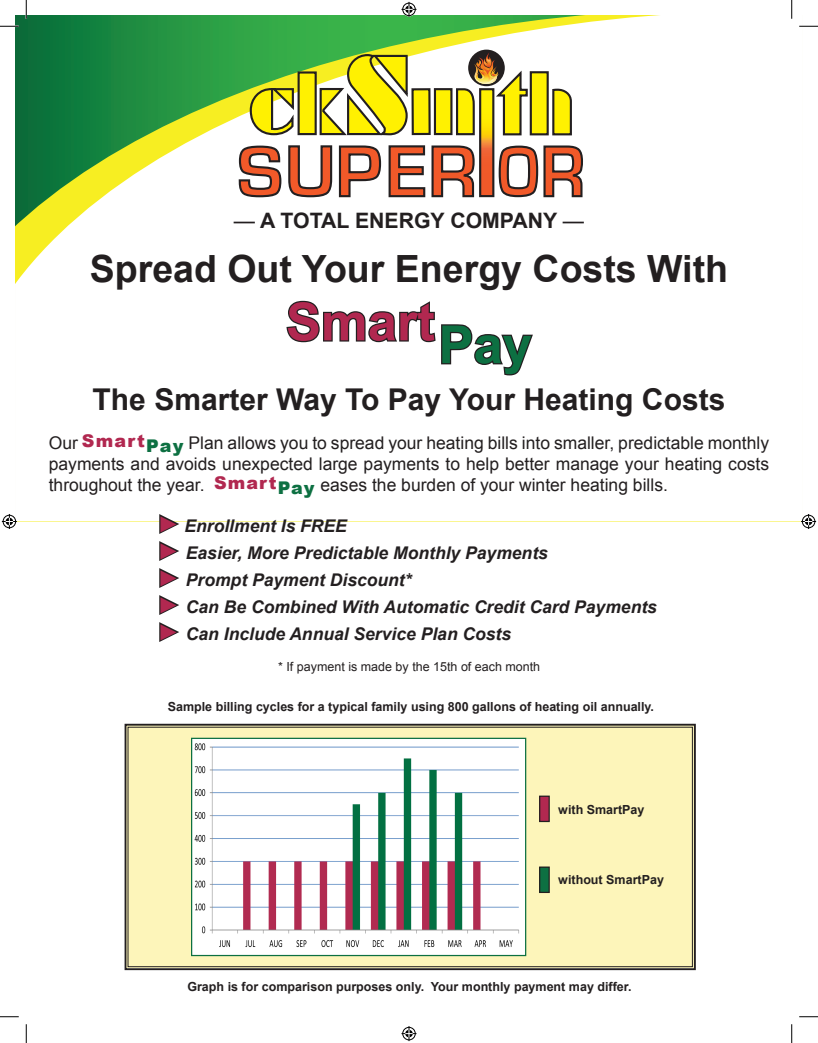
<style>
.page{position:relative;width:818px;height:1043px;background:#fff}
.page>*{position:absolute;margin:0;border:0;box-sizing:border-box;transform-origin:0 0}
.t1{font:700 52.5px "Arial";color:#b12850}
.t2{font:700 52.5px "Arial";color:#0d7042}
.t3{font:700 37.5px "Arial";color:#231f20}
.t4{font:700 30px "Arial";color:#231f20}
.t5{font:700 21.25px "Arial";color:#231f20}
.t6{font:17.5px/21px "Arial";color:#231f20;text-align:justify}
.t7{font:italic 700 17.5px "Arial";color:#231f20}
.t8{font:700 12.5px "Arial";color:#231f20}
.t9{font:12.5px "Arial";color:#231f20}
.s1{font-weight:400}
.s2{font-weight:900;color:#b12850}
.s3{font-weight:900;color:#0d7042}
.s4{font-size:22.5px;color:#b12850}
</style>
<div class="page">
<svg style="left:15px;top:15px;width:778px;height:269px"></svg>
<svg style="left:482px;top:137px;width:9px;height:57px"></svg>
<div style="left:479px;top:88px;width:15px;height:109px;border:2px solid #231f20"></div>
<svg style="left:238px;top:144px;width:237px;height:54px"></svg>
<svg style="left:497px;top:144px;width:87px;height:54px"></svg>
<div style="left:468px;top:50px;width:36px;height:36px;background:#231f20;border-radius:50%"></div>
<svg style="left:249px;top:53px;width:324px;height:84px"></svg>
<img style="left:478px;top:75px;width:16px;height:8px">
<svg style="left:157px;top:514px;width:25px;height:128px"></svg>
<svg style="left:286px;top:300px;width:247px;height:76px"></svg>
<svg style="left:124px;top:723px;width:572px;height:248px;background:#efe8b2"></svg>
<div style="left:128px;top:727px;width:564px;height:240px;border:1px solid #231f20"></div>
<div style="left:539px;top:796px;width:10px;height:25px;background:#b12850"></div>
<div style="left:539px;top:795px;width:10px;height:27px;border:1px solid #231f20"></div>
<div style="left:539px;top:867px;width:10px;height:25px;background:#0d7042"></div>
<div style="left:539px;top:866px;width:10px;height:27px;border:1px solid #231f20"></div>
<img style="left:193px;top:739px;width:331px;height:215px">
<div style="left:191px;top:737px;width:335px;height:219px;border:1px solid #0d7042"></div>
<svg style="left:0;top:25px;width:19px;height:2px"></svg>
<svg style="left:799px;top:25px;width:19px;height:2px"></svg>
<svg style="left:0;top:1016px;width:19px;height:1px"></svg>
<svg style="left:799px;top:1016px;width:19px;height:1px"></svg>
<svg style="left:25px;top:0;width:2px;height:19px"></svg>
<svg style="left:25px;top:1024px;width:2px;height:18px"></svg>
<svg style="left:790px;top:0;width:2px;height:19px"></svg>
<svg style="left:791px;top:1024px;width:1px;height:18px"></svg>
<svg style="left:401px;top:2px;width:15px;height:15px"></svg>
<svg style="left:401px;top:1026px;width:15px;height:15px"></svg>
<svg style="left:2px;top:514px;width:15px;height:15px"></svg>
<svg style="left:801px;top:514px;width:15px;height:15px"></svg>
<p class="t5" style="left:234px;top:206px;width:352px"><span class="s1">—</span> A TOTAL ENERGY COMPANY <span class="s1">—</span></p>
<p class="t3" style="left:90px;top:244px;width:639px">Spread Out Your Energy Costs With</p>
<p class="t1" style="left:286px;top:287px;width:150px">Smart</p>
<p class="t2" style="left:438px;top:310px;width:95px">Pay</p>
<p class="t4" style="left:93px;top:379px;width:634px">The Smarter Way To Pay Your Heating Costs</p>
<p class="t6" style="left:49px;top:433px;width:721px">Our <span class="s2">Smart</span><span class="s3">Pay</span> Plan allows you to spread your heating bills into smaller, predictable monthly payments and avoids unexpected large payments to help better manage your heating costs throughout the year. <span class="s2">Smart</span><span class="s3">Pay</span> eases the burden of your winter heating bills.</p>
<p class="t7" style="left:157px;top:514px;width:191px"><span class="s4">►</span> Enrollment Is FREE</p>
<p class="t7" style="left:157px;top:541px;width:392px"><span class="s4">►</span> Easier, More Predictable Monthly Payments</p>
<p class="t7" style="left:157px;top:568px;width:256px"><span class="s4">►</span> Prompt Payment Discount*</p>
<p class="t7" style="left:157px;top:595px;width:501px"><span class="s4">►</span> Can Be Combined With Automatic Credit Card Payments</p>
<p class="t7" style="left:157px;top:622px;width:355px"><span class="s4">►</span> Can Include Annual Service Plan Costs</p>
<p class="t9" style="left:278px;top:658px;width:263px">* If payment is made by the 15th of each month</p>
<p class="t8" style="left:168px;top:698px;width:488px">Sample billing cycles for a typical family using 800 gallons of heating oil annually.</p>
<p class="t8" style="left:558px;top:801px;width:88px">with SmartPay</p>
<p class="t8" style="left:558px;top:871px;width:107px">without SmartPay</p>
<p class="t8" style="left:187px;top:978px;width:445px">Graph is for comparison purposes only. Your monthly payment may differ.</p>
</div>
